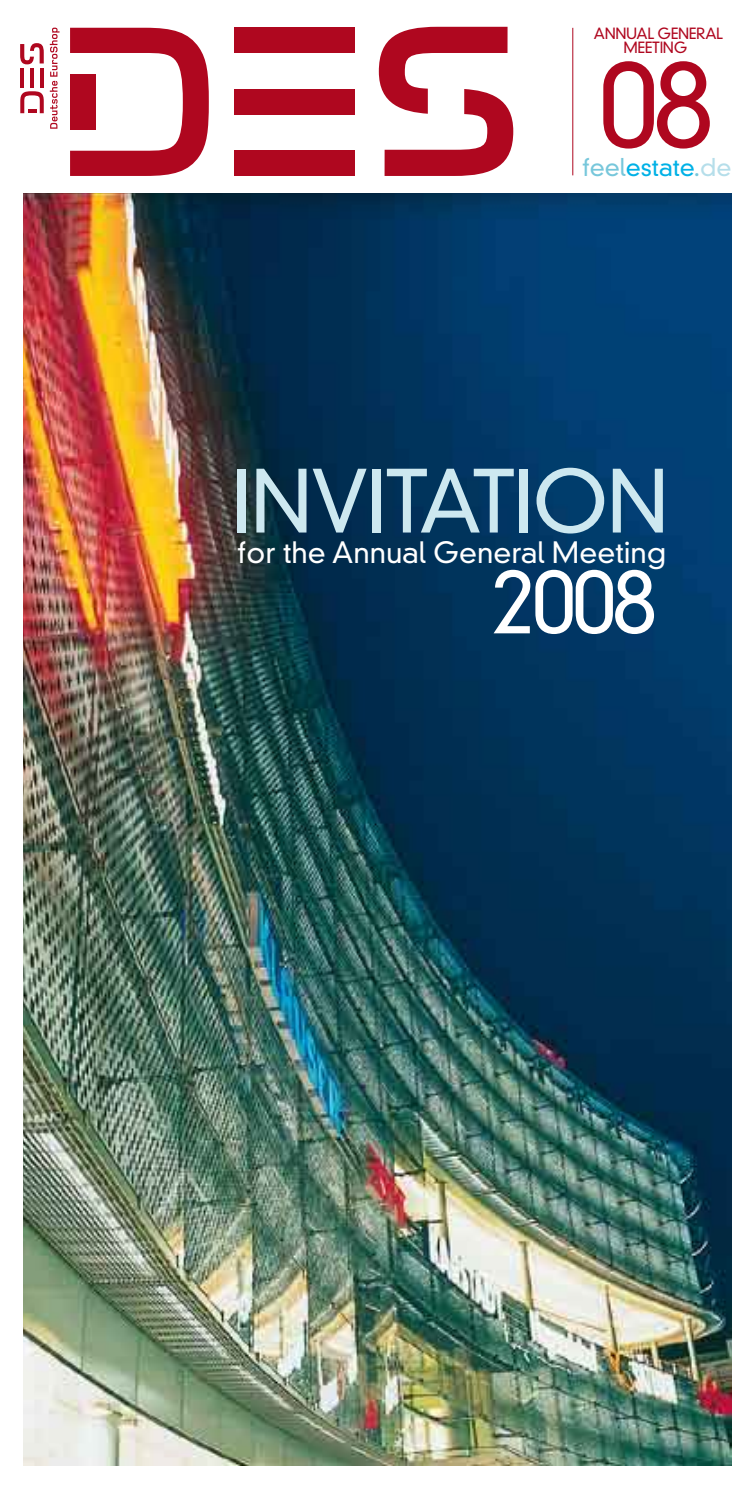
<style>
.page{position:relative;width:752px;height:1489px;background:#fff}
.page>*{position:absolute;margin:0;border:0;box-sizing:border-box;transform-origin:0 0}
.t1{font:300 116.5px "DIN Neuzeit Grotesk";color:#af071f}
.t2{font:300 85.75px "DIN Neuzeit Grotesk";color:#fff}
.t3{font:300 84px "DIN Neuzeit Grotesk";letter-spacing:-.02em;color:#cde8f0}
.t4{font:300 28.5px "DIN Neuzeit Grotesk";color:#fff}
.t5{font:300 23.75px "DIN Neuzeit Grotesk";color:#00b1e6}
.t6{font:300 15px/13.8px "DIN Neuzeit Grotesk";letter-spacing:-.025em;color:#af071f}
.s1{color:#77c7db}
.s2{color:#b5deea}
</style>
<div class="page">
<img style="left:23px;top:193px;width:707px;height:1272px">
<div style="left:234px;top:28px;width:120px;height:25px;background:#af071f"></div>
<div style="left:234px;top:151px;width:120px;height:25px;background:#af071f"></div>
<div style="left:234px;top:89px;width:120px;height:25px;background:#af071f"></div>
<svg style="left:378px;top:27px;width:135px;height:149px"></svg>
<svg style="left:70px;top:28px;width:139px;height:148px"></svg>
<hr style="left:20px;top:68px;width:4px;height:19px;background:#af071f">
<hr style="left:40px;top:68px;width:4px;height:19px;background:#af071f">
<hr style="left:30px;top:68px;width:4px;height:19px;background:#af071f">
<svg style="left:20px;top:43px;width:24px;height:21px"></svg>
<svg style="left:20px;top:91px;width:24px;height:22px"></svg>
<svg style="left:50px;top:28px;width:9px;height:101px"></svg>
<hr style="left:572px;top:28px;width:1px;height:147px;background:#af071f">
<p class="t6" style="left:623px;top:27px;width:101px;text-indent:-29px">annual general<br>Meeting</p>
<h1 class="t1" style="left:598px;top:35px;width:117px">08</h1>
<p class="t5" style="left:582px;top:153px;width:150px"><span class="s1">feel</span>estate<span class="s1">.</span><span class="s2">de</span></p>
<h3 class="t3" style="left:232px;top:451px;width:438px">Invitation</h3>
<h2 class="t2" style="left:491px;top:550px;width:167px">2008</h2>
<p class="t4" style="left:237px;top:535px;width:430px">for the Annual General Meeting</p>
</div>
